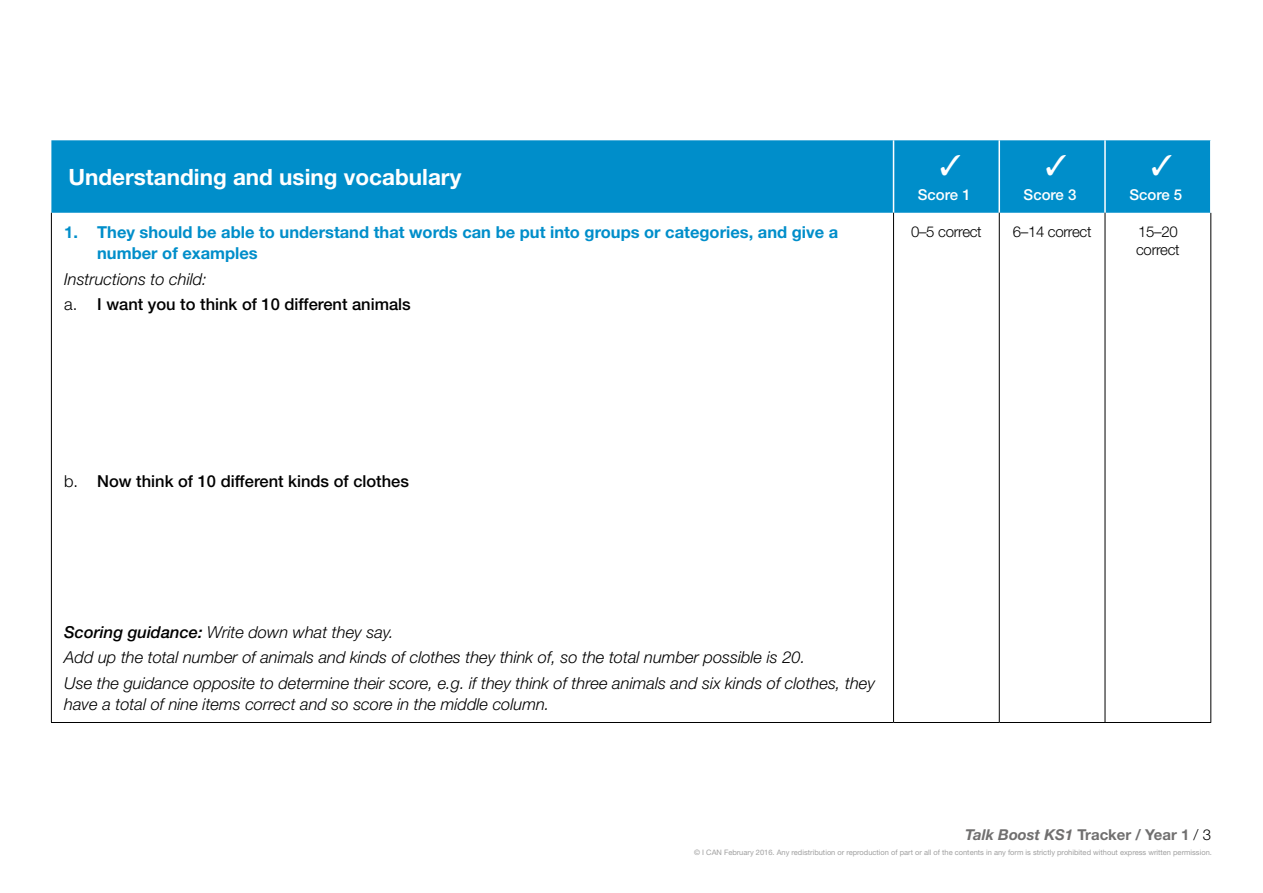
<style>
.page{position:relative;width:1263px;height:893px;background:#fff}
.page>*{position:absolute;margin:0;border:0;box-sizing:border-box;transform-origin:0 0}
.t1{font:700 22.5px "Helvetica Neue LT";color:#fff}
.t2{font:italic 300 16.5px/25.2px "Helvetica Neue LT";color:#000}
.t3{font:700 16.5px/21px "Helvetica Neue LT";color:#008eca}
.t4{font:500 16.5px/25.2px "Helvetica Neue LT";color:#000}
.t5{font:300 15px/18px "Helvetica Neue LT";letter-spacing:-.02em;color:#000}
.t6{font:700 15px "Helvetica Neue LT";color:#706f6f}
.t7{font:500 15px "Helvetica Neue LT";color:#fff}
.t8{font:7.5px "Helvetica Neue LT";color:#9f9f9f}
.s1{font-weight:300;font-style:italic}
.s2{font-weight:300}
.s3{font-weight:500}
.s4{font-style:italic}
.s5{font-weight:300;color:#000}
</style>
<div class="page">
<div style="left:51px;top:140px;width:1159px;height:73px;background:#008eca"></div>
<hr style="left:893px;top:140px;width:1px;height:73px;background:#fff">
<hr style="left:998px;top:140px;width:2px;height:73px;background:#fff">
<hr style="left:1104px;top:140px;width:2px;height:73px;background:#fff">
<hr style="left:893px;top:213px;width:1px;height:509px;background:#000">
<hr style="left:999px;top:213px;width:1px;height:509px;background:#000">
<hr style="left:1105px;top:213px;width:1px;height:509px;background:#000">
<hr style="left:51px;top:722px;width:842px;height:1px;background:#000">
<hr style="left:893px;top:722px;width:106px;height:1px;background:#000">
<hr style="left:999px;top:722px;width:106px;height:1px;background:#000">
<hr style="left:1105px;top:722px;width:106px;height:1px;background:#000">
<hr style="left:51px;top:213px;width:1px;height:509px;background:#000">
<hr style="left:1210px;top:213px;width:1px;height:509px;background:#000">
<svg style="left:941px;top:154px;width:19px;height:21px"></svg>
<svg style="left:1046px;top:154px;width:20px;height:21px"></svg>
<svg style="left:1152px;top:154px;width:20px;height:21px"></svg>
<h1 class="t1" style="left:68px;top:163px;width:394px">Understanding and using vocabulary</h1>
<p class="t3" style="left:97px;top:222px;width:743px;text-indent:-33px">1. They should be able to understand that words can be put into groups or categories, and give a number of examples</p>
<p class="t4" style="left:64px;top:266px;width:348px"><span class="s1">Instructions to child:<br></span><span class="s2">a.</span> I want you to think of 10 different animals</p>
<p class="t7" style="left:918px;top:186px;width:54px">Score 1</p>
<p class="t7" style="left:1023px;top:186px;width:54px">Score 3</p>
<p class="t7" style="left:1129px;top:186px;width:54px">Score 5</p>
<p class="t5" style="left:911px;top:223px;width:72px">0–5 correct</p>
<p class="t5" style="left:1013px;top:223px;width:80px">6–14 correct</p>
<p class="t5" style="left:1136px;top:223px;width:45px">15–20 correct</p>
<p class="t4" style="left:64px;top:468px;width:346px"><span class="s2">b.</span> Now think of 10 different kinds of clothes</p>
<p class="t2" style="left:64px;top:619px;width:812px"><span class="s3">Scoring guidance:</span> Write down what they say.<br>Add up the total number of animals and kinds of clothes they think of, so the total number possible is 20.<br>Use the guidance opposite to determine their score, e.g. if they think of three animals and six kinds of clothes, they</p>
<p class="t2" style="left:64px;top:691px;width:487px">have a total of nine items correct and so score in the middle column.</p>
<p class="t6" style="left:965px;top:825px;width:247px"><span class="s4">Talk Boost KS1</span> Tracker / Year 1 <span class="s5">/ 3</span></p>
<p class="t8" style="left:694px;top:848px;width:519px">© I CAN February 2016. Any redistribution or reproduction of part or all of the contents in any form is strictly prohibited without express written permission.</p>
</div>
